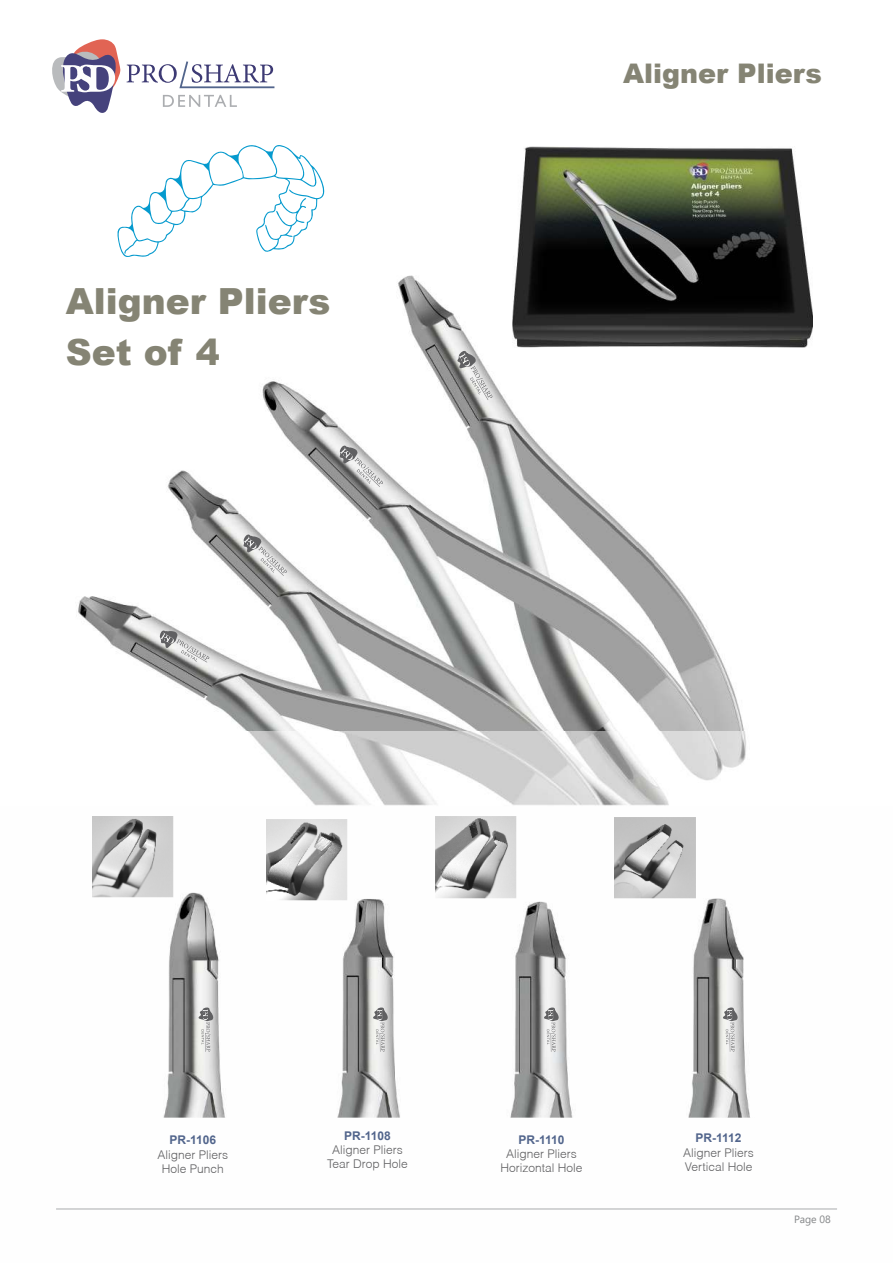
<style>
.page{position:relative;width:893px;height:1263px;background:#fff}
.page>*{position:absolute;margin:0;border:0;box-sizing:border-box;transform-origin:0 0}
.t1{font:900 36px/50.7px "Arial";color:#858474}
.t2{font:900 27px "Arial";color:#858474}
.t3{font:300 12px/14.2px "Helv";color:#606062;text-align:center}
.t4{font:700 12px "Arial";color:#52658c}
.t5{font:10.5px "Segoe UI";color:#848688}
</style>
<div class="page">
<img style="left:398px;top:275px;width:379px;height:73px">
<img style="left:262px;top:326px;width:490px;height:405px">
<img style="left:167px;top:418px;width:486px;height:313px">
<img style="left:78px;top:527px;width:559px;height:204px">
<svg style="left:160px;top:629px;width:49px;height:33px"></svg>
<svg style="left:244px;top:533px;width:43px;height:43px"></svg>
<svg style="left:340px;top:444px;width:43px;height:43px"></svg>
<svg style="left:457px;top:349px;width:35px;height:51px"></svg>
<img style="left:680px;top:898px;width:70px;height:219px">
<img style="left:510px;top:901px;width:63px;height:216px">
<img style="left:158px;top:892px;width:67px;height:225px">
<img style="left:337px;top:899px;width:63px;height:218px">
<img style="left:93px;top:816px;width:81px;height:81px">
<img style="left:267px;top:819px;width:81px;height:81px">
<img style="left:435px;top:817px;width:81px;height:81px">
<img style="left:615px;top:817px;width:81px;height:81px">
<svg style="left:198px;top:1006px;width:15px;height:46px"></svg>
<svg style="left:373px;top:1006px;width:15px;height:46px"></svg>
<svg style="left:544px;top:1006px;width:15px;height:46px"></svg>
<svg style="left:723px;top:1006px;width:15px;height:46px"></svg>
<img style="left:513px;top:146px;width:299px;height:201px">
<svg style="left:127px;top:61px;width:147px;height:27px"></svg>
<svg style="left:163px;top:95px;width:74px;height:12px"></svg>
<svg style="left:52px;top:39px;width:68px;height:74px"></svg>
<hr style="left:56px;top:1208px;width:781px;height:1px;background:#a9abae">
<svg style="left:117px;top:145px;width:208px;height:112px"></svg>
<img style="left:248px;top:731px;width:498px;height:75px">
<h1 class="t1" style="left:66px;top:275px;width:266px">Aligner Pliers<br>Set of 4</h1>
<h2 class="t2" style="left:623px;top:54px;width:200px">Aligner Pliers</h2>
<p class="t4" style="left:169px;top:1131px;width:48px">PR-1106</p>
<p class="t3" style="left:157px;top:1147px;width:72px">Aligner Pliers<br>Hole Punch</p>
<p class="t4" style="left:344px;top:1127px;width:48px">PR-1108</p>
<p class="t3" style="left:327px;top:1142px;width:82px">Aligner Pliers<br>Tear Drop Hole</p>
<p class="t4" style="left:518px;top:1131px;width:48px">PR-1110</p>
<p class="t3" style="left:500px;top:1146px;width:84px">Aligner Pliers<br>Horizontal Hole</p>
<p class="t4" style="left:695px;top:1129px;width:48px">PR-1112</p>
<p class="t3" style="left:683px;top:1145px;width:72px;text-align:left">Aligner Pliers<br>Vertical Hole</p>
<p class="t5" style="left:794px;top:1209px;width:38px">Page 08</p>
</div>
